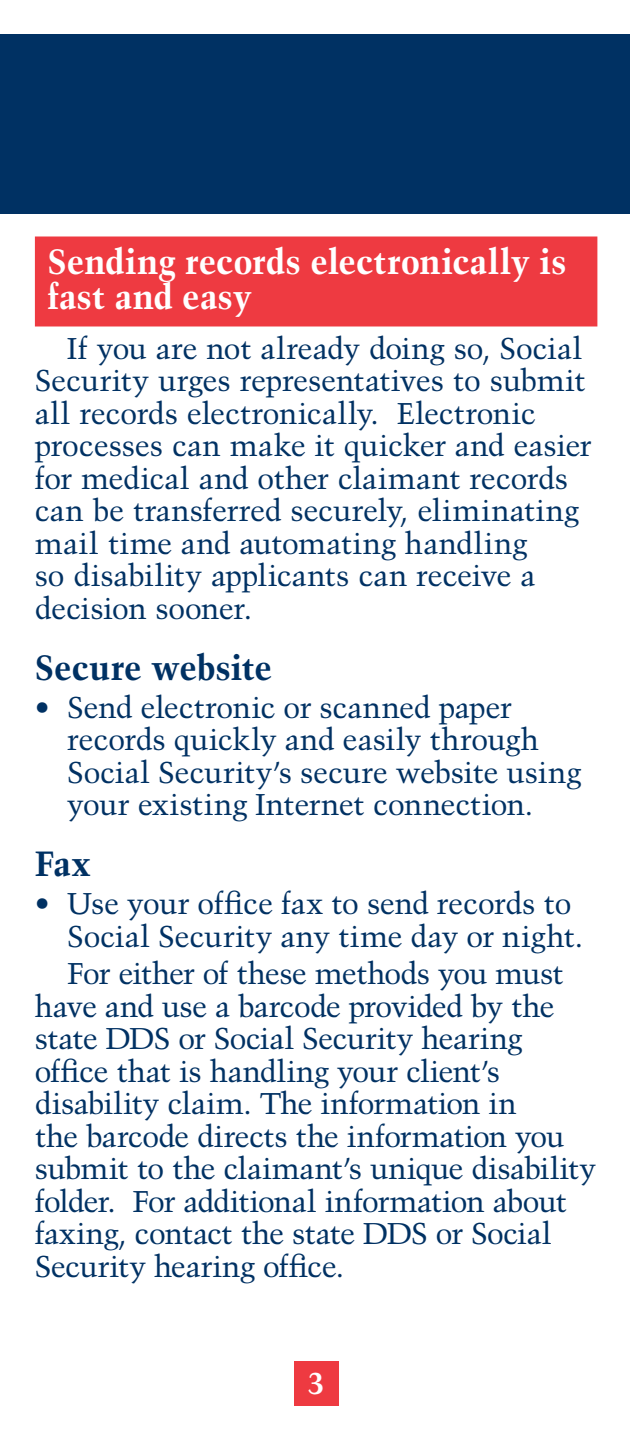
<style>
.page{position:relative;width:630px;height:1440px;background:#fff}
.page>*{position:absolute;margin:0;border:0;box-sizing:border-box;transform-origin:0 0}
.Header1_2lines{font:700 35px/35px "Trump Mediaeval";color:#fff}
.Header2{font:700 35px "Trump Mediaeval";letter-spacing:-.01em;color:#003163}
.paragraph{font:30px/32.5px "Trump Mediaeval";letter-spacing:-.015em;color:#003163}
._1st_bullet{font:30px/32.5px "Trump Mediaeval";letter-spacing:-.01em;color:#003163}
.t1{font:700 30px "Trump Mediaeval";color:#fff}
</style>
<div class="page">
<div style="left:0;top:34px;width:630px;height:180px;background:#003163"></div>
<div style="left:35px;top:237px;width:562px;height:90px;background:#ee3a41"></div>
<div style="left:294px;top:1361px;width:45px;height:45px;background:#ee3a41"></div>
<h1 class="Header1_2lines" style="left:48px;top:243px;width:521px">Sending records electronically is fast and easy</h1>
<p class="paragraph" style="left:35px;top:332px;width:558px;text-indent:32px">If you are not already doing so, Social Security urges representatives to submit all records electronically. Electronic processes can make it quicker and easier for medical and other claimant records can be transferred securely, eliminating mail time and automating handling<br>so disability applicants can receive a decision sooner.</p>
<h2 class="Header2" style="left:35px;top:646px;width:239px">Secure website</h2>
<p class="_1st_bullet" style="left:67px;top:691px;width:516px;text-indent:-32px">• Send electronic or scanned paper records quickly and easily through Social Security’s secure website using your existing Internet connection.</p>
<h2 class="Header2" style="left:35px;top:842px;width:58px">Fax</h2>
<p class="_1st_bullet" style="left:67px;top:887px;width:517px;text-indent:-32px">• Use your office fax to send records to<br>Social Security any time day or night.</p>
<p class="paragraph" style="left:35px;top:957px;width:563px;text-indent:32px">For either of these methods you must have and use a barcode provided by the state DDS or Social Security hearing office that is handling your client’s disability claim. The information in<br>the barcode directs the information you submit to the claimant’s unique disability folder. For additional information about faxing, contact the state DDS or Social Security hearing office.</p>
<p class="t1" style="left:308px;top:1365px;width:18px">3</p>
</div>
